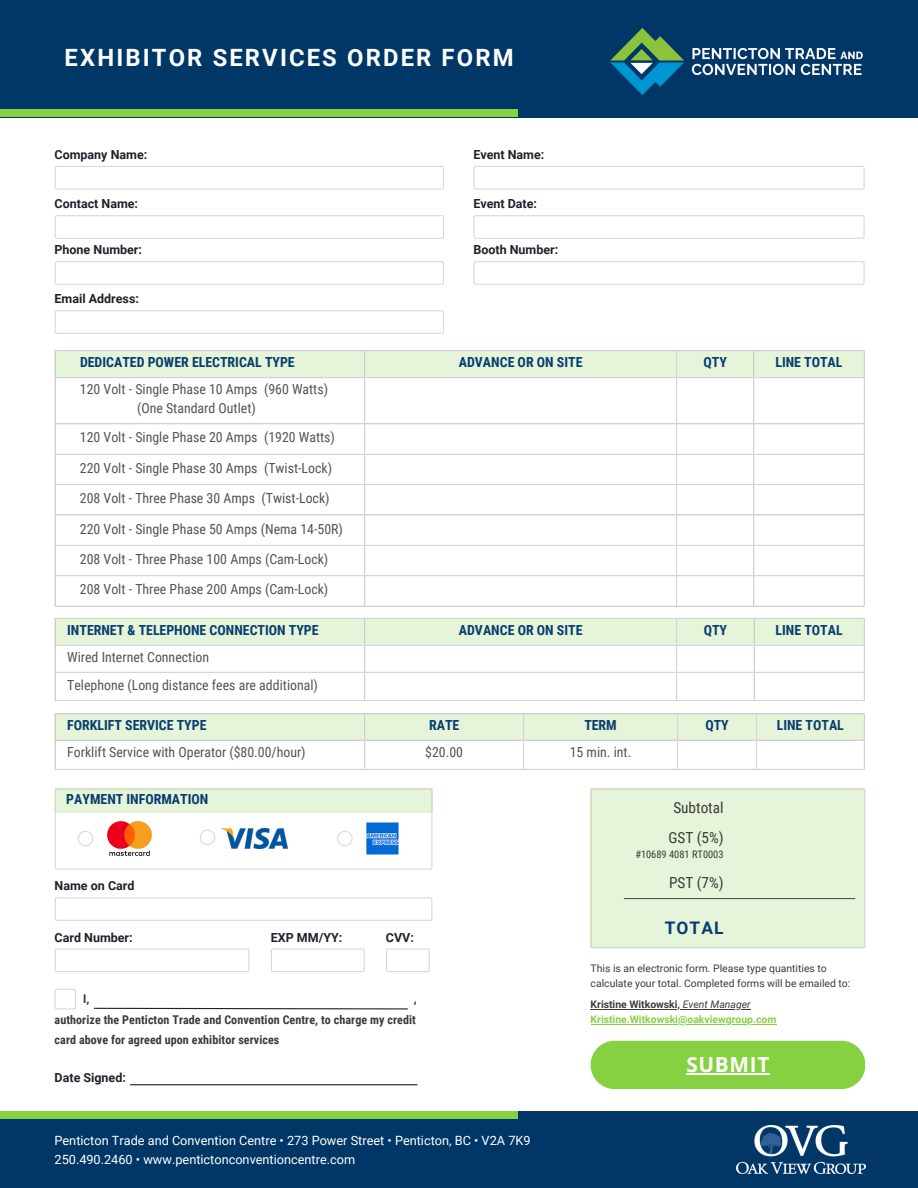
<style>
.page{position:relative;width:918px;height:1188px;background:#fff}
.page>*{position:absolute;margin:0;border:0;box-sizing:border-box;transform-origin:0 0}
.t1{font:700 23.85px "Roboto";letter-spacing:.09em;color:#fff}
.t2{font:700 20.85px "Open Sans";letter-spacing:.03em;color:#fff}
.t3{font:700 17.4px "Roboto";letter-spacing:.065em;color:#073e70}
.t4{font:15.3px/30.2px "Roboto Condensed";color:#3b3b3b;text-align:center}
.t5{font:13.95px "Roboto Condensed";color:#545454}
.t6{font:700 13.95px "Roboto Condensed";color:#073e70}
.t7{font:12.75px "Roboto";color:#fff}
.t8{font:700 12.45px "Roboto";color:#1e232b}
.t9{font:700 12px/20.1px "Roboto Condensed";letter-spacing:.005em;color:#3b3b3b}
.t10{font:10.35px/14.7px "Roboto";color:#3b3b3b}
.t11{font:700 10.35px "Roboto";color:#85d141}
.t12{font:700 10.35px "Roboto";color:#3b3b3b}
.t13{font:10.35px "Roboto Condensed";color:#3b3b3b}
.s1{font-weight:400;font-style:italic}
</style>
<div class="page">
<div style="left:55px;top:350px;width:810px;height:27px;background:#e6f5d9"></div>
<hr style="left:55px;top:351px;width:1px;height:255px;background:#d9d9d9">
<hr style="left:364px;top:351px;width:1px;height:255px;background:#d9d9d9">
<hr style="left:676px;top:351px;width:1px;height:255px;background:#d9d9d9">
<hr style="left:753px;top:351px;width:1px;height:255px;background:#d9d9d9">
<hr style="left:864px;top:351px;width:1px;height:255px;background:#d9d9d9">
<hr style="left:55px;top:350px;width:810px;height:1px;background:#d9d9d9">
<hr style="left:55px;top:377px;width:810px;height:1px;background:#d9d9d9">
<hr style="left:55px;top:423px;width:810px;height:1px;background:#d9d9d9">
<hr style="left:55px;top:454px;width:810px;height:1px;background:#d9d9d9">
<hr style="left:55px;top:484px;width:810px;height:1px;background:#d9d9d9">
<hr style="left:55px;top:514px;width:810px;height:2px;background:#d9d9d9">
<hr style="left:55px;top:545px;width:810px;height:1px;background:#d9d9d9">
<hr style="left:55px;top:575px;width:810px;height:1px;background:#d9d9d9">
<hr style="left:55px;top:606px;width:810px;height:1px;background:#d9d9d9">
<div style="left:55px;top:618px;width:810px;height:27px;background:#e6f5d9"></div>
<hr style="left:55px;top:619px;width:1px;height:81px;background:#d9d9d9">
<hr style="left:364px;top:619px;width:1px;height:81px;background:#d9d9d9">
<hr style="left:676px;top:619px;width:1px;height:81px;background:#d9d9d9">
<hr style="left:754px;top:619px;width:1px;height:81px;background:#d9d9d9">
<hr style="left:864px;top:619px;width:1px;height:81px;background:#d9d9d9">
<hr style="left:55px;top:618px;width:810px;height:1px;background:#d9d9d9">
<hr style="left:55px;top:645px;width:810px;height:1px;background:#d9d9d9">
<hr style="left:55px;top:672px;width:810px;height:1px;background:#d9d9d9">
<hr style="left:55px;top:700px;width:810px;height:1px;background:#d9d9d9">
<div style="left:55px;top:715px;width:810px;height:25px;background:#e6f5d9"></div>
<hr style="left:55px;top:715px;width:1px;height:54px;background:#d9d9d9">
<hr style="left:364px;top:715px;width:1px;height:54px;background:#d9d9d9">
<hr style="left:523px;top:715px;width:1px;height:54px;background:#d9d9d9">
<hr style="left:677px;top:715px;width:1px;height:54px;background:#d9d9d9">
<hr style="left:756px;top:715px;width:1px;height:54px;background:#d9d9d9">
<hr style="left:864px;top:715px;width:1px;height:54px;background:#d9d9d9">
<hr style="left:55px;top:713px;width:810px;height:2px;background:#d9d9d9">
<hr style="left:55px;top:740px;width:810px;height:1px;background:#d9d9d9">
<hr style="left:55px;top:769px;width:810px;height:1px;background:#d9d9d9">
<div style="left:55px;top:166px;width:389px;height:24px;background:#ebebeb;border-radius:2px"></div>
<div style="left:55px;top:166px;width:389px;height:22px;background:#fff"></div>
<div style="left:473px;top:166px;width:392px;height:24px;background:#e7e7e7;border-radius:2px"></div>
<svg style="left:473px;top:166px;width:392px;height:23px;background:#fcfcfc"></svg>
<svg style="left:55px;top:215px;width:389px;height:24px"></svg>
<svg style="left:473px;top:215px;width:392px;height:24px"></svg>
<svg style="left:55px;top:261px;width:389px;height:24px"></svg>
<svg style="left:473px;top:261px;width:392px;height:24px"></svg>
<svg style="left:55px;top:310px;width:389px;height:24px"></svg>
<svg style="left:55px;top:897px;width:377px;height:24px"></svg>
<svg style="left:55px;top:948px;width:194px;height:24px"></svg>
<svg style="left:271px;top:948px;width:94px;height:24px"></svg>
<svg style="left:55px;top:813px;width:377px;height:56px"></svg>
<img style="left:108px;top:821px;width:44px;height:34px">
<img style="left:221px;top:828px;width:67px;height:21px">
<img style="left:365px;top:822px;width:35px;height:33px">
<div style="left:0;top:0;width:918px;height:117px;background:#003767"></div>
<div style="left:0;top:109px;width:518px;height:8px;background:#85d141"></div>
<div style="left:55px;top:788px;width:378px;height:25px;background:#e6f5d9"></div>
<div style="left:591px;top:788px;width:274px;height:160px;background:#e6f5d9"></div>
<div style="left:0;top:1111px;width:918px;height:77px;background:#003767"></div>
<hr style="left:624px;top:898px;width:231px;height:1px;background:#545454">
<svg style="left:386px;top:948px;width:44px;height:24px"></svg>
<svg style="left:55px;top:989px;width:21px;height:20px"></svg>
<div style="left:591px;top:1041px;width:274px;height:48px;background:#85d141"></div>
<hr style="left:686px;top:1073px;width:84px;height:2px;background:#fff">
<svg style="left:94px;top:1007px;width:314px;height:3px"></svg>
<hr style="left:130px;top:1084px;width:287px;height:1px;background:#1e232b">
<div style="left:0;top:1111px;width:518px;height:8px;background:#85d141"></div>
<img style="left:736px;top:1125px;width:130px;height:49px">
<img style="left:610px;top:28px;width:253px;height:67px">
<hr style="left:591px;top:1009px;width:92px;height:1px;background:#3b3b3b">
<hr style="left:683px;top:1009px;width:68px;height:1px;background:#3b3b3b">
<hr style="left:591px;top:1024px;width:96px;height:1px;background:#85d141">
<hr style="left:687px;top:1024px;width:90px;height:1px;background:#85d141">
<h4 class="t1" style="left:65px;top:44px;width:450px">EXHIBITOR SERVICES ORDER FORM</h4>
<p class="t8" style="left:55px;top:147px;width:94px">Company Name:</p>
<p class="t8" style="left:473px;top:147px;width:73px">Event Name:</p>
<p class="t8" style="left:55px;top:197px;width:85px">Contact Name:</p>
<p class="t8" style="left:473px;top:197px;width:65px">Event Date:</p>
<p class="t8" style="left:55px;top:243px;width:89px">Phone Number:</p>
<p class="t8" style="left:473px;top:243px;width:86px">Booth Number:</p>
<p class="t8" style="left:55px;top:292px;width:86px">Email Address:</p>
<h1 class="t6" style="left:80px;top:354px;width:216px">DEDICATED POWER ELECTRICAL TYPE</h1>
<p class="t6" style="left:459px;top:354px;width:125px">ADVANCE OR ON SITE</p>
<p class="t6" style="left:704px;top:354px;width:25px">QTY</p>
<p class="t6" style="left:775px;top:354px;width:69px">LINE TOTAL</p>
<p class="t5" style="left:80px;top:381px;width:250px">120 Volt - Single Phase 10 Amps (960 Watts)</p>
<p class="t5" style="left:137px;top:400px;width:120px">(One Standard Outlet)</p>
<p class="t5" style="left:80px;top:429px;width:257px">120 Volt - Single Phase 20 Amps (1920 Watts)</p>
<p class="t5" style="left:80px;top:460px;width:254px">220 Volt - Single Phase 30 Amps (Twist-Lock)</p>
<p class="t5" style="left:80px;top:490px;width:251px">208 Volt - Three Phase 30 Amps (Twist-Lock)</p>
<p class="t5" style="left:80px;top:521px;width:265px">220 Volt - Single Phase 50 Amps (Nema 14-50R)</p>
<p class="t5" style="left:80px;top:551px;width:250px">208 Volt - Three Phase 100 Amps (Cam-Lock)</p>
<p class="t5" style="left:80px;top:581px;width:250px">208 Volt - Three Phase 200 Amps (Cam-Lock)</p>
<p class="t6" style="left:67px;top:622px;width:253px">INTERNET &amp; TELEPHONE CONNECTION TYPE</p>
<p class="t6" style="left:459px;top:622px;width:125px">ADVANCE OR ON SITE</p>
<p class="t6" style="left:704px;top:622px;width:25px">QTY</p>
<p class="t6" style="left:776px;top:622px;width:69px">LINE TOTAL</p>
<p class="t5" style="left:67px;top:649px;width:143px">Wired Internet Connection</p>
<p class="t5" style="left:67px;top:677px;width:252px">Telephone (Long distance fees are additional)</p>
<p class="t6" style="left:67px;top:717px;width:141px">FORKLIFT SERVICE TYPE</p>
<p class="t6" style="left:429px;top:717px;width:32px">RATE</p>
<p class="t6" style="left:584px;top:717px;width:34px">TERM</p>
<p class="t6" style="left:705px;top:717px;width:25px">QTY</p>
<p class="t6" style="left:777px;top:717px;width:69px">LINE TOTAL</p>
<p class="t5" style="left:67px;top:745px;width:240px">Forklift Service with Operator ($80.00/hour)</p>
<p class="t5" style="left:425px;top:745px;width:39px">$20.00</p>
<p class="t5" style="left:570px;top:745px;width:63px">15 min. int.</p>
<p class="t6" style="left:66px;top:791px;width:144px">PAYMENT INFORMATION</p>
<p class="t8" style="left:55px;top:879px;width:81px">Name on Card</p>
<p class="t8" style="left:55px;top:930px;width:80px">Card Number:</p>
<h6 class="t8" style="left:271px;top:930px;width:73px">EXP MM/YY:</h6>
<p class="t8" style="left:386px;top:930px;width:30px">CVV:</p>
<p class="t9" style="left:83px;top:989px;width:8px">I,</p>
<p class="t9" style="left:414px;top:989px;width:4px">,</p>
<p class="t9" style="left:55px;top:1009px;width:363px">authorize the Penticton Trade and Convention Centre, to charge my credit card above for agreed upon exhibitor services</p>
<p class="t8" style="left:55px;top:1071px;width:73px">Date Signed:</p>
<h2 class="t7" style="left:55px;top:1134px;width:478px">Penticton Trade and Convention Centre • 273 Power Street • Penticton, BC • V2A 7K9</h2>
<p class="t7" style="left:55px;top:1152px;width:302px">250.490.2460 • www.pentictonconventioncentre.com</p>
<p class="t4" style="left:668px;top:793px;width:57px">Subtotal<br>GST (5%)</p>
<p class="t4" style="left:669px;top:867px;width:56px">PST (7%)</p>
<p class="t13" style="left:635px;top:849px;width:90px">#10689 4081 RT0003</p>
<p class="t3" style="left:665px;top:918px;width:60px">TOTAL</p>
<p class="t10" style="left:591px;top:962px;width:261px">This is an electronic form. Please type quantities to calculate your total. Completed forms will be emailed to:</p>
<h5 class="t12" style="left:591px;top:998px;width:162px">Kristine Witkowski, <span class="s1">Event Manager</span></h5>
<p class="t11" style="left:591px;top:1013px;width:187px">Kristine.Witkowski@oakviewgroup.com</p>
<p class="t2" style="left:686px;top:1050px;width:85px">SUBMIT</p>
</div>
